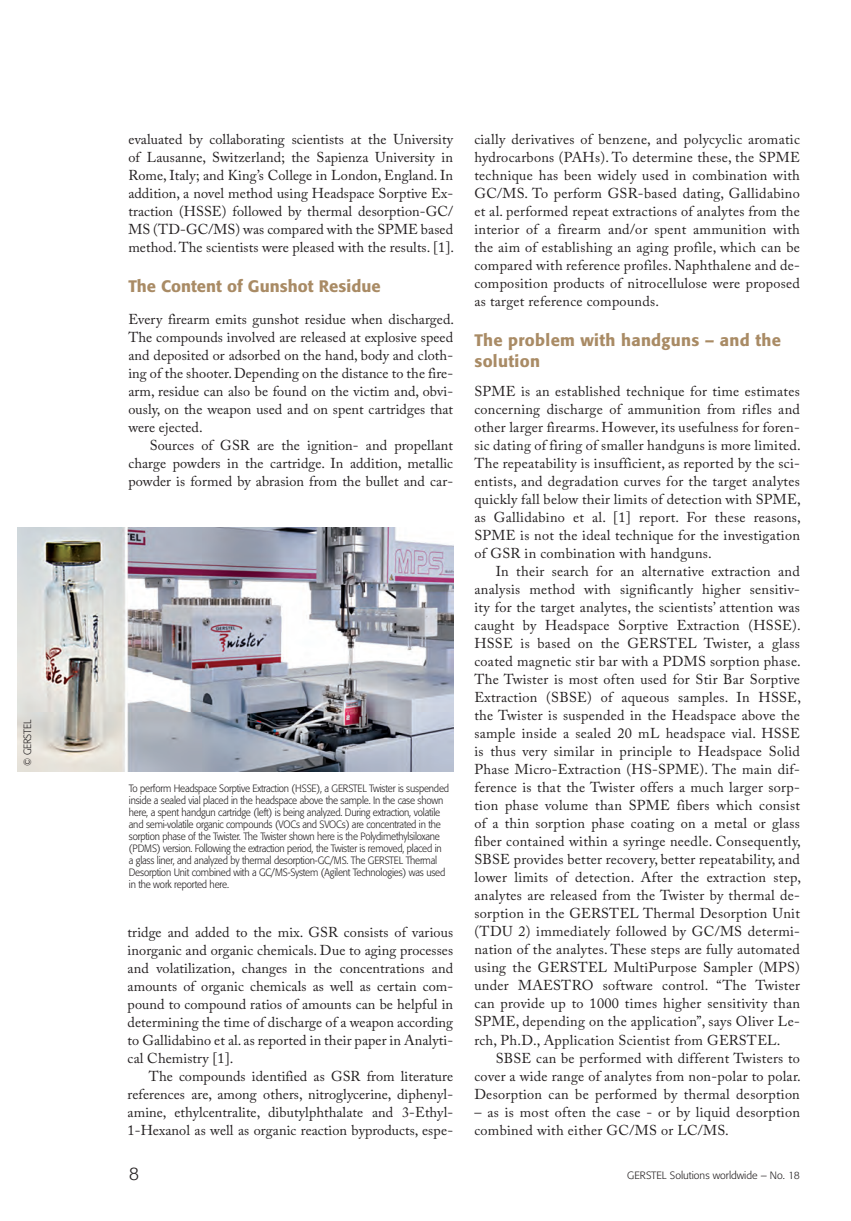
<style>
.page{position:relative;width:851px;height:1221px;background:#fff}
.page>*{position:absolute;margin:0;border:0;box-sizing:border-box;transform-origin:0 0}
.t1{font:300 18px "Formata";color:#231f20}
.t2{font:500 16.5px/21px "Formata";letter-spacing:.02em;color:#a98b65}
.t3{font:14.25px/18px "Adobe Caslon Pro";letter-spacing:.015em;color:#231f20;text-align:justify}
.t4{font:300 10.5px/12px "Formata";letter-spacing:-.02em;color:#231f20;scale:.92 1}
.t5{font:300 10.5px "Formata";color:#231f20}
</style>
<div class="page">
<img style="left:18px;top:527px;width:435px;height:244px">
<p class="t4" style="left:22px;top:765px;width:51px;rotate:-90deg">© GERSTEL</p>
<p class="t3" style="left:128px;top:130px;width:327px">evaluated by collaborating scientists at the University of Lausanne, Switzerland; the Sapienza University in Rome, Italy; and King’s College in London, England. In addition, a novel method using Headspace Sorptive Ex&shy;traction (HSSE) followed by thermal desorption-GC/ MS (TD-GC/MS) was compared with the SPME based method. The scientists were pleased with the results. [1].</p>
<p class="t2" style="left:128px;top:276px;width:254px">The Content of Gunshot Residue</p>
<p class="t3" style="left:128px;top:310px;width:327px">Every firearm emits gunshot residue when discharged.<br>The compounds involved are released at explosive speed and deposited or adsorbed on the hand, body and cloth&shy;ing of the shooter. Depending on the distance to the fire&shy;arm, residue can also be found on the victim and, obvi&shy;ously, on the weapon used and on spent cartridges that were ejected.</p>
<p class="t3" style="left:128px;top:436px;width:326px;text-indent:21px">Sources of GSR are the ignition- and propellant charge powders in the cartridge. In addition, metallic powder is formed by abrasion from the bullet and car-</p>
<p class="t4" style="left:129px;top:782px;width:349px">To perform Headspace Sorptive Extraction (HSSE), a GERSTEL Twister is suspended inside a sealed vial placed in the headspace above the sample. In the case shown here, a spent handgun cartridge (left) is being analyzed. During extraction, volatile and semi-volatile organic compounds (VOCs and SVOCs) are concentrated in the sorption phase of the Twister. The Twister shown here is the Polydimethylsiloxane (PDMS) version. Following the extraction period, the Twister is removed, placed in<br>a glass liner, and analyzed by thermal desorption-GC/MS. The GERSTEL Thermal Desorption Unit combined with a GC/MS-System (Agilent Technologies) was used in the work reported here.</p>
<p class="t3" style="left:128px;top:922px;width:327px">tridge and added to the mix. GSR consists of various inorganic and organic chemicals. Due to aging processes and volatilization, changes in the concentrations and amounts of organic chemicals as well as certain com&shy;pound to compound ratios of amounts can be helpful in determining the time of discharge of a weapon according to Gallidabino et al. as reported in their paper in Analyti&shy;cal Chemistry [1].</p>
<p class="t3" style="left:128px;top:1066px;width:327px;text-indent:21px">The compounds identified as GSR from literature references are, among others, nitroglycerine, diphenyl&shy;amine, ethylcentralite, dibutylphthalate and 3-Ethyl-1-Hexanol as well as organic reaction byproducts, espe-</p>
<p class="t3" style="left:474px;top:130px;width:327px">cially derivatives of benzene, and polycyclic aromatic hydrocarbons (PAHs). To determine these, the SPME technique has been widely used in combination with GC/MS. To perform GSR-based dating, Gallidabino et al. performed repeat extractions of analytes from the interior of a firearm and/or spent ammunition with the aim of establishing an aging profile, which can be compared with reference profiles. Naphthalene and de&shy;composition products of nitrocellulose were proposed as target reference compounds.</p>
<p class="t2" style="left:474px;top:330px;width:308px">The problem with handguns – and the solution</p>
<p class="t3" style="left:474px;top:382px;width:328px">SPME is an established technique for time estimates concerning discharge of ammunition from rifles and other larger firearms. However, its usefulness for foren&shy;sic dating of firing of smaller handguns is more limited.<br>The repeatability is insufficient, as reported by the sci&shy;entists, and degradation curves for the target analytes quickly fall below their limits of detection with SPME, as Gallidabino et al. [1] report. For these reasons, SPME is not the ideal technique for the investigation of GSR in combination with handguns.</p>
<p class="t3" style="left:474px;top:562px;width:328px;text-indent:21px">In their search for an alternative extraction and analysis method with significantly higher sensitiv&shy;ity for the target analytes, the scientists’ attention was caught by Headspace Sorptive Extraction (HSSE).<br>HSSE is based on the GERSTEL Twister, a glass coated magnetic stir bar with a PDMS sorption phase.<br>The Twister is most often used for Stir Bar Sorptive Extraction (SBSE) of aqueous samples. In HSSE, the Twister is suspended in the Headspace above the sample inside a sealed 20 mL headspace vial. HSSE is thus very similar in principle to Headspace Solid Phase Micro-Extraction (HS-SPME). The main dif&shy;ference is that the Twister offers a much larger sorp&shy;tion phase volume than SPME fibers which consist of a thin sorption phase coating on a metal or glass fiber contained within a syringe needle. Consequently, SBSE provides better recovery, better repeatability, and lower limits of detection. After the extraction step, analytes are released from the Twister by thermal de&shy;sorption in the GERSTEL Thermal Desorption Unit (TDU 2) immediately followed by GC/MS determi&shy;nation of the analytes. These steps are fully automated using the GERSTEL MultiPurpose Sampler (MPS) under MAESTRO software control. “The Twister can provide up to 1000 times higher sensitivity than SPME, depending on the application”, says Oliver Le&shy;rch, Ph.D., Application Scientist from GERSTEL.</p>
<p class="t3" style="left:474px;top:1048px;width:328px;text-indent:21px">SBSE can be performed with different Twisters to cover a wide range of analytes from non-polar to polar.<br>Desorption can be performed by thermal desorption</p>
<p class="t3" style="left:474px;top:1102px;width:327px">– as is most often the case - or by liquid desorption combined with either GC/MS or LC/MS.</p>
<p class="t1" style="left:129px;top:1162px;width:12px">8</p>
<p class="t5" style="left:627px;top:1168px;width:174px">GERSTEL Solutions worldwide – No. 18</p>
</div>
